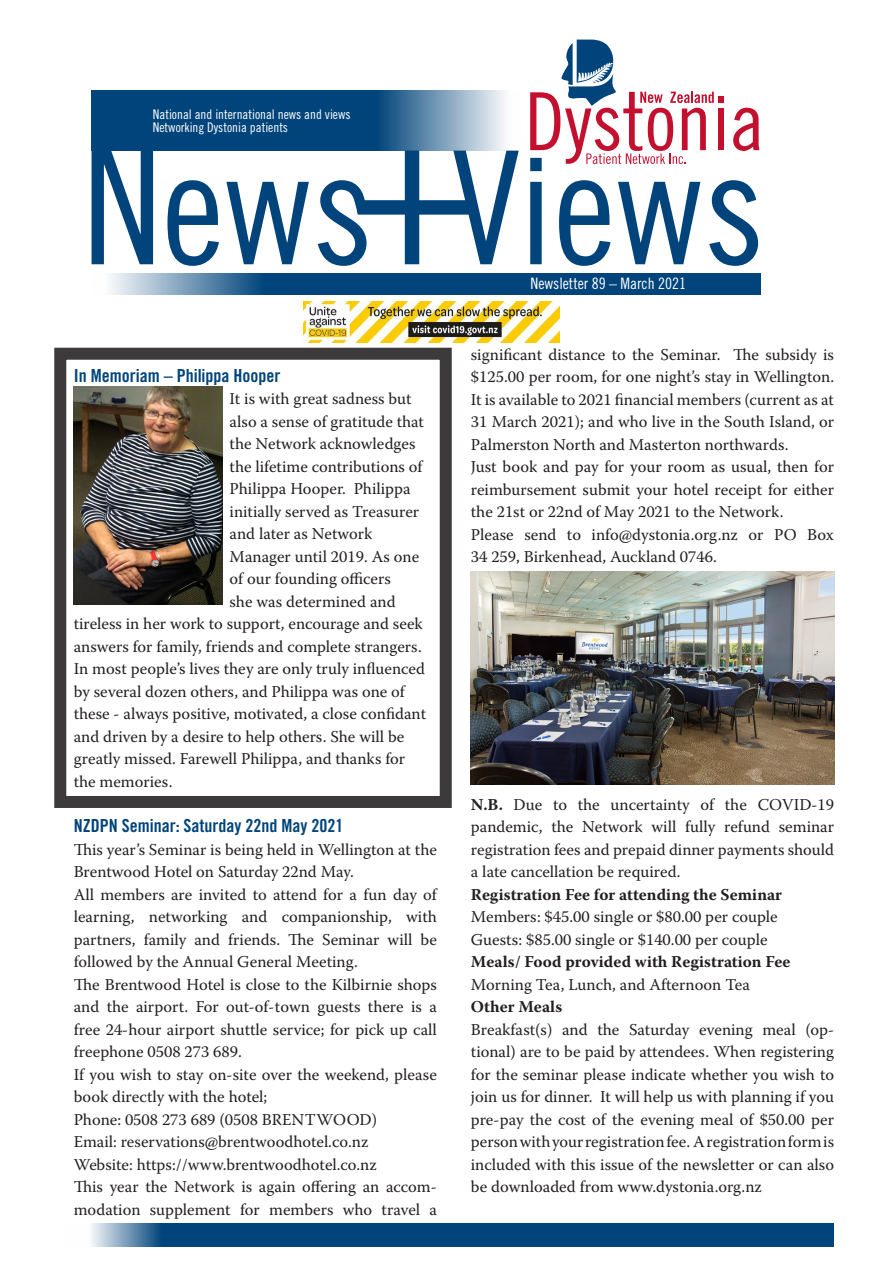
<style>
.page{position:relative;width:893px;height:1263px;background:#fff}
.page>*{position:absolute;margin:0;border:0;box-sizing:border-box;transform-origin:0 0}
.head{font:18px "Trade Gothic Bold Cond Twenty";color:#00447b}
.body{font:16.5px/22.5px "Warnock Pro";color:#231f20;text-align:justify}
.body-2{font:700 16.5px "Warnock Pro";color:#231f20}
.t1{font:15.75px "Trade Gothic Cond Eighteen";color:#fff}
.t2{font:13.2px/13.2px "Trade Gothic Cond Eighteen";color:#fff}
.s1{font-weight:700}
</style>
<div class="page">
<svg style="left:92px;top:151px;width:61px;height:113px"></svg>
<svg style="left:167px;top:180px;width:52px;height:86px"></svg>
<svg style="left:226px;top:182px;width:83px;height:82px"></svg>
<svg style="left:530px;top:40px;width:230px;height:226px"></svg>
<svg style="left:318px;top:151px;width:201px;height:115px"></svg>
<svg style="left:92px;top:90px;width:427px;height:61px;fill:#00447b"></svg>
<svg style="left:110px;top:273px;width:650px;height:22px;fill:#00447b"></svg>
<div style="left:64px;top:1223px;width:770px;height:23px;background:#00447b"></div>
<img style="left:74px;top:386px;width:148px;height:218px">
<img style="left:471px;top:572px;width:363px;height:213px">
<img style="left:303px;top:302px;width:256px;height:40px">
<div style="left:54px;top:348px;width:398px;height:460px;border:12px solid #231f20"></div>
<p class="t2" style="left:153px;top:108px;width:199px">National and international news and views<br>Networking Dystonia patients</p>
<p class="head" style="left:74px;top:364px;width:208px">In Memoriam – Philippa Hooper</p>
<p class="body" style="left:230px;top:387px;width:184px">It is with great sadness but</p>
<p class="body" style="left:230px;top:410px;width:196px">also a sense of gratitude that</p>
<p class="body" style="left:230px;top:432px;width:187px">the Network acknowledges</p>
<p class="body" style="left:230px;top:455px;width:194px">the lifetime contributions of</p>
<p class="body" style="left:230px;top:477px;width:182px">Philippa Hooper. Philippa</p>
<p class="body" style="left:230px;top:500px;width:191px">initially served as Treasurer</p>
<p class="body" style="left:230px;top:522px;width:144px">and later as Network</p>
<p class="body" style="left:230px;top:545px;width:191px">Manager until 2019. As one</p>
<p class="body" style="left:230px;top:567px;width:163px">of our founding officers</p>
<p class="body" style="left:230px;top:590px;width:167px">she was determined and</p>
<p class="body" style="left:74px;top:612px;width:350px">tireless in her work to support, encourage and seek</p>
<p class="body" style="left:74px;top:635px;width:350px">answers for family, friends and complete strangers.</p>
<p class="body" style="left:74px;top:657px;width:353px">In most people’s lives they are only truly influenced</p>
<p class="body" style="left:74px;top:680px;width:333px">by several dozen others, and Philippa was one of</p>
<p class="body" style="left:74px;top:702px;width:354px">these - always positive, motivated, a close confidant</p>
<p class="body" style="left:74px;top:725px;width:332px">and driven by a desire to help others. She will be</p>
<p class="body" style="left:74px;top:747px;width:333px">greatly missed. Farewell Philippa, and thanks for</p>
<p class="body" style="left:74px;top:770px;width:100px">the memories.</p>
<p class="head" style="left:74px;top:815px;width:271px">NZDPN Seminar: Saturday 22nd May 2021</p>
<p class="body" style="left:74px;top:838px;width:365px">This year’s Seminar is being held in Wellington at the<br>Brentwood Hotel on Saturday 22nd May.</p>
<p class="body" style="left:74px;top:883px;width:365px">All members are invited to attend for a fun day of learning, networking and companionship, with partners, family and friends. The Seminar will be followed by the Annual General Meeting.</p>
<p class="body" style="left:74px;top:973px;width:365px">The Brentwood Hotel is close to the Kilbirnie shops and the airport. For out-of-town guests there is a free 24-hour airport shuttle service; for pick up call freephone 0508 273 689.</p>
<p class="body" style="left:74px;top:1063px;width:365px">If you wish to stay on-site over the weekend, please book directly with the hotel;</p>
<p class="body" style="left:74px;top:1108px;width:305px">Phone: 0508 273 689 (0508 BRENTWOOD)</p>
<p class="body" style="left:74px;top:1130px;width:296px">Email: reservations@brentwoodhotel.co.nz</p>
<p class="body" style="left:74px;top:1153px;width:305px">Website: https://www.brentwoodhotel.co.nz</p>
<p class="body" style="left:74px;top:1175px;width:365px">This year the Network is again offering an accom&shy;modation supplement for members who travel a</p>
<p class="t1" style="left:530px;top:274px;width:157px">Newsletter 89 – March 2021</p>
<p class="body" style="left:471px;top:343px;width:365px">significant distance to the Seminar. The subsidy is $125.00 per room, for one night’s stay in Wellington.<br>It is available to 2021 financial members (current as at 31 March 2021); and who live in the South Island, or Palmerston North and Masterton northwards.</p>
<p class="body" style="left:471px;top:455px;width:365px">Just book and pay for your room as usual, then for reimbursement submit your hotel receipt for either the 21st or 22nd of May 2021 to the Network.</p>
<p class="body" style="left:471px;top:523px;width:365px">Please send to info@dystonia.org.nz or PO Box<br>34 259, Birkenhead, Auckland 0746.</p>
<p class="body" style="left:471px;top:793px;width:365px"><span class="s1">N.B.</span> Due to the uncertainty of the COVID-19 pandemic, the Network will fully refund seminar registration fees and prepaid dinner payments should a late cancellation be required.</p>
<p class="body-2" style="left:471px;top:884px;width:313px">Registration Fee for attending the Seminar</p>
<p class="body" style="left:471px;top:905px;width:308px">Members: $45.00 single or $80.00 per couple</p>
<p class="body" style="left:471px;top:928px;width:298px">Guests: $85.00 single or $140.00 per couple</p>
<p class="body-2" style="left:471px;top:952px;width:321px">Meals/ Food provided with Registration Fee</p>
<p class="body" style="left:471px;top:973px;width:280px">Morning Tea, Lunch, and Afternoon Tea</p>
<p class="body-2" style="left:471px;top:997px;width:93px">Other Meals</p>
<p class="body" style="left:471px;top:1018px;width:365px">Breakfast(s) and the Saturday evening meal (op&shy;tional) are to be paid by attendees. When registering for the seminar please indicate whether you wish to join us for dinner. It will help us with planning if you pre-pay the cost of the evening meal of $50.00 per person with your registration fee. A registration form is included with this issue of the newsletter or can also be downloaded from www.dystonia.org.nz</p>
</div>
